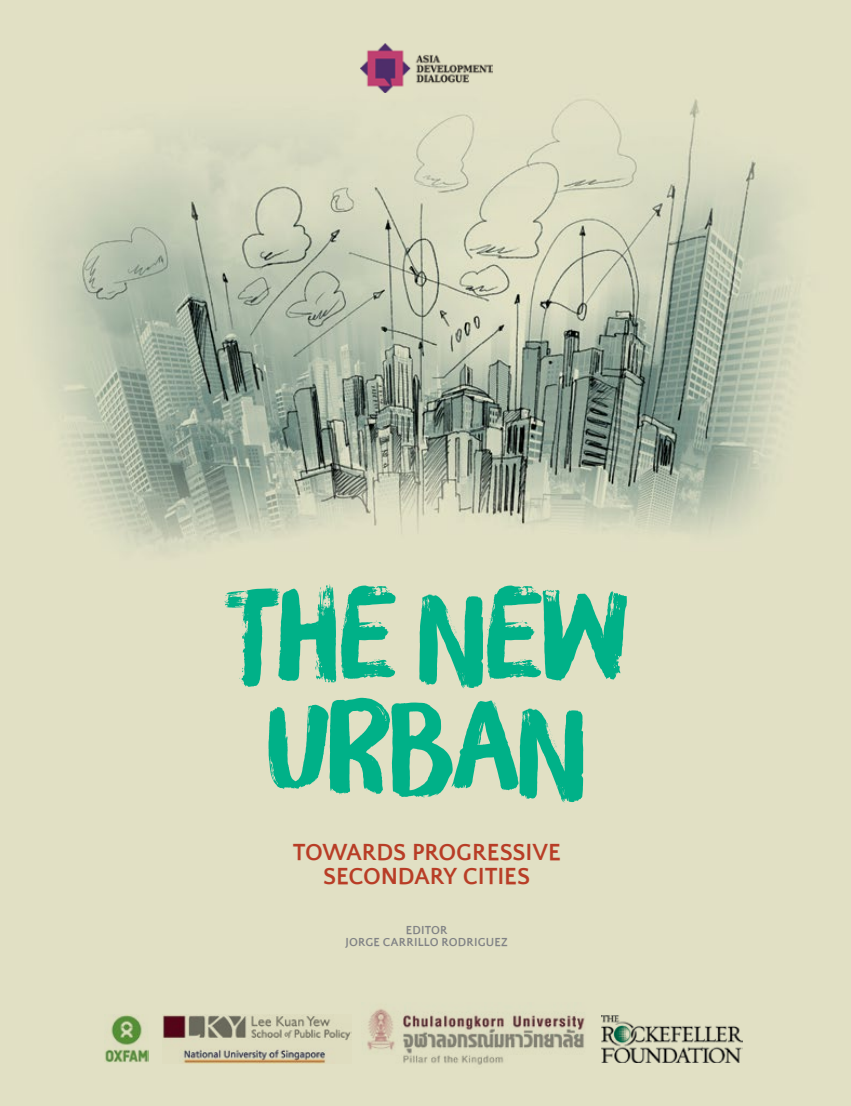
<style>
.page{position:relative;width:851px;height:1106px;background:#fff}
.page>*{position:absolute;margin:0;border:0;box-sizing:border-box;transform-origin:0 0}
.t1{font:124.5px/114px "Brush Up";color:#00b188;text-align:center}
.t2{font:700 24px/24px "Quattrocento Sans";letter-spacing:-.005em;color:#b83d26;text-align:center}
.t3{font:700 12px/12px "Quattrocento Sans";letter-spacing:.015em;color:#808285;text-align:center}
</style>
<div class="page">
<img style="left:0;top:0;width:850px;height:1106px">
<img style="left:361px;top:43px;width:131px;height:50px">
<img style="left:104px;top:1014px;width:44px;height:48px">
<img style="left:162px;top:1014px;width:190px;height:49px">
<img style="left:361px;top:1002px;width:228px;height:66px">
<img style="left:601px;top:1015px;width:141px;height:47px">
<h1 class="t1" style="left:225px;top:576px;width:405px">THE NEW<br>URBAN</h1>
<p class="t2" style="left:292px;top:840px;width:269px">TOWARDS PROGRESSIVE<br>SECONDARY CITIES</p>
<p class="t3" style="left:345px;top:924px;width:164px">EDITOR<br>JORGE CARRILLO RODRIGUEZ</p>
</div>
